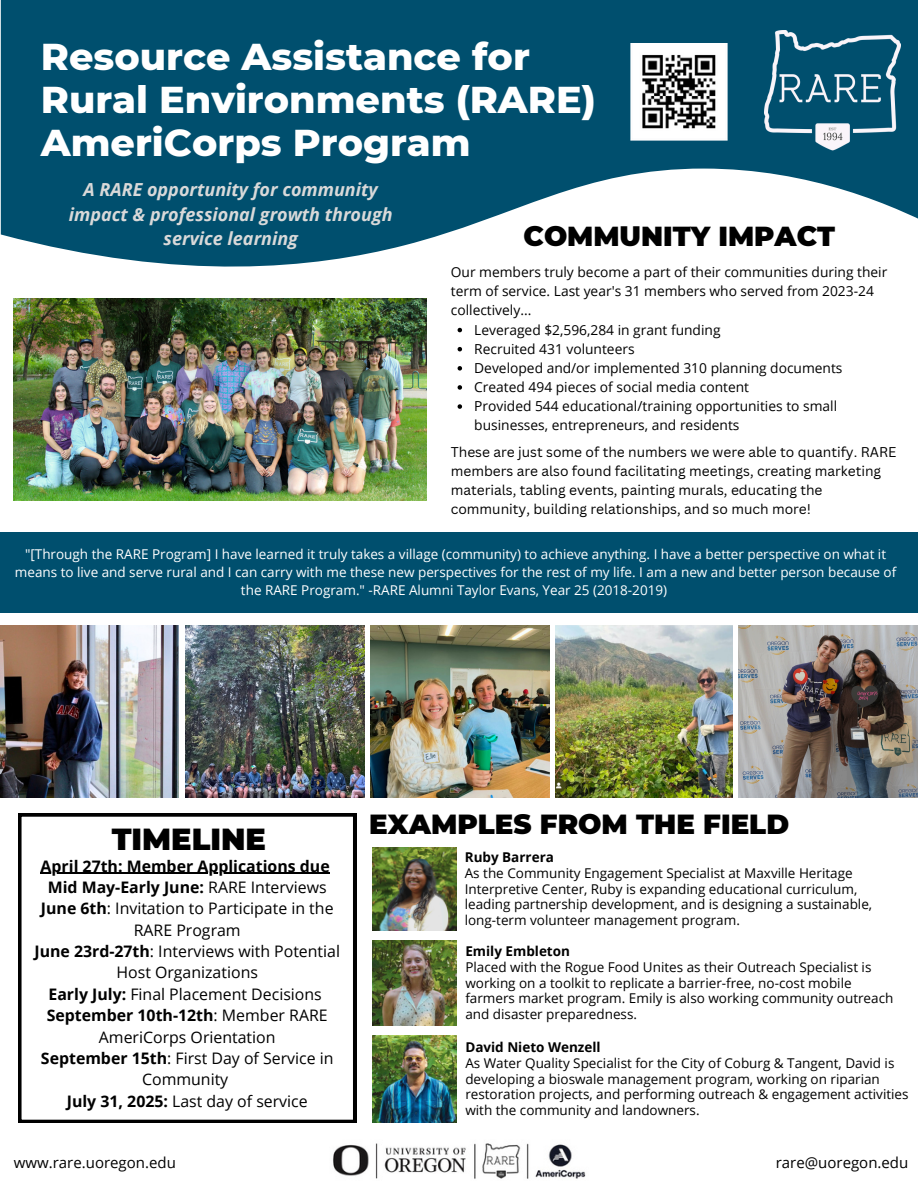
<style>
.page{position:relative;width:918px;height:1188px;background:#fff}
.page>*{position:absolute;margin:0;border:0;box-sizing:border-box;transform-origin:0 0}
.t1{font:800 38.1px/42.8px "Montserrat";color:#fff}
.t2{font:900 30.45px "Montserrat";color:#000}
.t3{font:900 27.6px "Montserrat";color:#000}
.t4{font:900 27.45px "Montserrat";color:#000}
.t5{font:italic 700 18px/24.8px "Open Sans";color:#d9d9d9;text-align:center}
.t6{font:15.9px/21.3px "Open Sans";color:#000;text-align:center}
.t7{font:15px "Open Sans";color:#000}
.t8{font:13.8px/19.2px "Open Sans";color:#000}
.t9{font:13.8px/19.2px "Canva Sans";color:#000}
.t10{font:13.5px/15.8px "Open Sans";color:#000}
.t11{font:13.5px/18px "Open Sans";color:#fff;text-align:center}
.t12{font:700 13.5px "Open Sans";color:#000}
.s1{font-weight:700}
</style>
<div class="page">
<img style="left:0;top:625px;width:179px;height:173px">
<img style="left:185px;top:625px;width:179px;height:173px">
<img style="left:371px;top:625px;width:178px;height:173px">
<img style="left:556px;top:625px;width:176px;height:173px">
<img style="left:739px;top:625px;width:179px;height:173px">
<img style="left:333px;top:1143px;width:253px;height:36px">
<svg style="left:1px;top:0;width:917px;height:267px;fill:#004f6e"></svg>
<img style="left:765px;top:30px;width:136px;height:132px">
<img style="left:631px;top:43px;width:97px;height:97px">
<div style="left:0;top:532px;width:918px;height:81px;background:#004f6e"></div>
<svg style="left:18px;top:813px;width:338px;height:310px"></svg>
<hr style="left:41px;top:873px;width:289px;height:1px;background:#000">
<img style="left:372px;top:847px;width:85px;height:83px">
<img style="left:372px;top:1036px;width:85px;height:86px">
<img style="left:372px;top:941px;width:85px;height:84px">
<img style="left:14px;top:298px;width:413px;height:203px">
<svg style="left:458px;top:328px;width:4px;height:4px"></svg>
<svg style="left:458px;top:347px;width:4px;height:4px"></svg>
<svg style="left:458px;top:366px;width:4px;height:5px"></svg>
<svg style="left:458px;top:385px;width:4px;height:5px"></svg>
<svg style="left:458px;top:404px;width:4px;height:5px"></svg>
<p class="t1" style="left:41px;top:35px;width:557px">Resource Assistance for<br>Rural Environments (RARE)<br>AmeriCorps Program</p>
<h2 class="t5" style="left:69px;top:177px;width:325px">A RARE opportunity for community impact &amp; professional growth through service learning</h2>
<p class="t4" style="left:524px;top:220px;width:313px">COMMUNITY IMPACT</p>
<p class="t8" style="left:451px;top:262px;width:438px">Our members truly become a part of their communities during their term of service. Last year's 31 members who served from 2023-24 collectively...</p>
<p class="t8" style="left:474px;top:320px;width:248px">Leveraged $2,596,284 in grant funding</p>
<p class="t8" style="left:474px;top:339px;width:162px">Recruited 431 volunteers</p>
<p class="t8" style="left:474px;top:358px;width:370px">Developed and/or implemented 310 planning documents</p>
<p class="t8" style="left:474px;top:377px;width:276px">Created 494 pieces of social media content</p>
<p class="t8" style="left:474px;top:396px;width:364px">Provided 544 educational/training opportunities to small businesses, entrepreneurs, and residents</p>
<h4 class="t9" style="left:451px;top:442px;width:447px">These are just some of the numbers we were able to quantify. RARE members are also found facilitating meetings, creating marketing materials, tabling events, painting murals, educating the community, building relationships, and so much more!</h4>
<p class="t11" style="left:15px;top:545px;width:883px">"[Through the RARE Program] I have learned it truly takes a village (community) to achieve anything. I have a better perspective on what it means to live and serve rural and I can carry with me these new perspectives for the rest of my life. I am a new and better person because of the RARE Program." -RARE Alumni Taylor Evans, Year 25 (2018-2019)</p>
<p class="t2" style="left:112px;top:821px;width:156px">TIMELINE</p>
<h1 class="t6" style="left:34px;top:855px;width:307px"><span class="s1">April 27th: Member Applications due<br>Mid May-Early June:</span> RARE Interviews<br><span class="s1">June 6th</span>: Invitation to Participate in the<br>RARE Program<br><span class="s1">June 23rd-27th</span>: Interviews with Potential<br>Host Organizations<br><span class="s1">Early July:</span> Final Placement Decisions<br><span class="s1">September 10th-12th</span>: Member RARE<br>AmeriCorps Orientation<br><span class="s1">September 15th</span>: First Day of Service in<br>Community<br><span class="s1">July 31, 2025:</span> Last day of service</h1>
<p class="t3" style="left:369px;top:807px;width:421px">EXAMPLES FROM THE FIELD</p>
<p class="t12" style="left:465px;top:848px;width:91px">Ruby Barrera</p>
<p class="t10" style="left:465px;top:865px;width:409px">As the Community Engagement Specialist at Maxville Heritage Interpretive Center, Ruby is expanding educational curriculum, leading partnership development, and is designing a sustainable, long-term volunteer management program.</p>
<p class="t12" style="left:465px;top:942px;width:106px">Emily Embleton</p>
<h3 class="t10" style="left:465px;top:959px;width:430px">Placed with the Rogue Food Unites as their Outreach Specialist is working on a toolkit to replicate a barrier-free, no-cost mobile farmers market program. Emily is also working community outreach and disaster preparedness.</h3>
<h2 class="t12" style="left:465px;top:1038px;width:137px">David Nieto Wenzell</h2>
<p class="t10" style="left:465px;top:1055px;width:445px">As Water Quality Specialist for the City of Coburg &amp; Tangent, David is developing a bioswale management program, working on riparian restoration projects, and performing outreach &amp; engagement activities with the community and landowners.</p>
<p class="t7" style="left:14px;top:1152px;width:164px">www.rare.uoregon.edu</p>
<p class="t7" style="left:776px;top:1152px;width:134px">rare@uoregon.edu</p>
</div>
